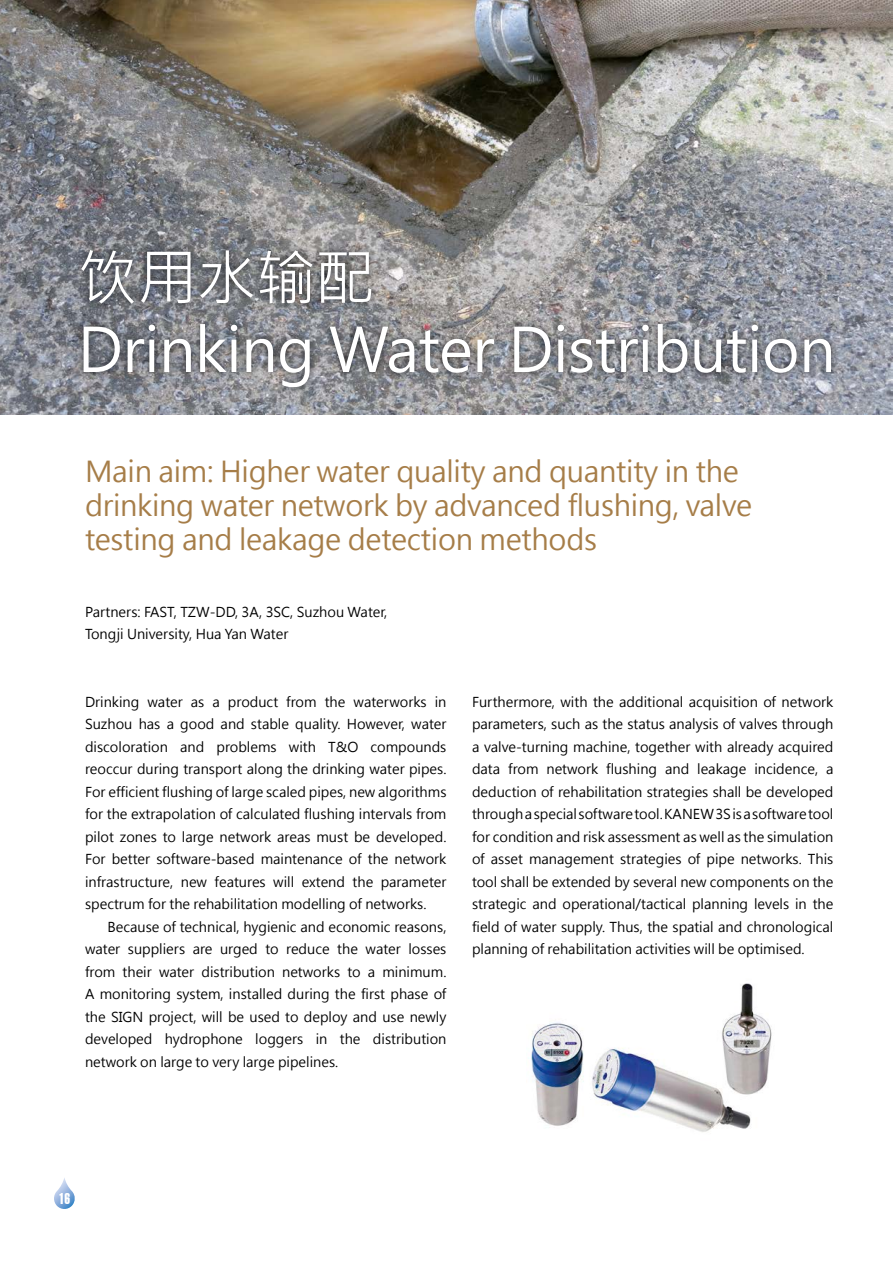
<style>
.page{position:relative;width:893px;height:1263px;background:#fff}
.page>*{position:absolute;margin:0;border:0;box-sizing:border-box;transform-origin:0 0}
.t1{font:60px/72px "Microsoft Jheng Hei";letter-spacing:-.01em;color:#fff}
.t2{font:28.5px/34.2px "Microsoft Jheng Hei";letter-spacing:-.01em;color:#a67d48}
.t3{font:15px "Swiss 911 BT Extra Compressed";color:#fff}
.t4{font:13.5px/22.5px "Microsoft Jheng Hei";color:#000;text-align:justify}
</style>
<div class="page">
<img style="left:0;top:0;width:893px;height:414px">
<div style="left:73px;top:242px;width:767px;height:153px;background:#000;opacity:.75"></div>
<img style="left:528px;top:983px;width:244px;height:149px">
<svg style="left:54px;top:1178px;width:21px;height:31px"></svg>
<h1 class="t1" style="left:78px;top:242px;width:759px">饮用水输配<br>Drinking Water Distribution</h1>
<h2 class="t2" style="left:85px;top:454px;width:669px">Main aim: Higher water quality and quantity in the drinking water network by advanced flushing, valve testing and leakage detection methods</h2>
<p class="t4" style="left:85px;top:600px;width:304px">Partners: FAST, TZW-DD, 3A, 3SC, Suzhou Water,<br>Tongji University, Hua Yan Water</p>
<p class="t4" style="left:85px;top:690px;width:363px">Drinking water as a product from the waterworks in Suzhou has a good and stable quality. However, water discoloration and problems with T&amp;O compounds reoccur during transport along the drinking water pipes.<br>For efficient flushing of large scaled pipes, new algorithms for the extrapolation of calculated flushing intervals from pilot zones to large network areas must be developed.<br>For better software-based maintenance of the network infrastructure, new features will extend the parameter spectrum for the rehabilitation modelling of networks.</p>
<p class="t4" style="left:85px;top:915px;width:363px;text-indent:23px">Because of technical, hygienic and economic reasons, water suppliers are urged to reduce the water losses from their water distribution networks to a minimum.<br>A monitoring system, installed during the first phase of the SIGN project, will be used to deploy and use newly developed hydrophone loggers in the distribution network on large to very large pipelines.</p>
<p class="t4" style="left:472px;top:690px;width:363px">Furthermore, with the additional acquisition of network parameters, such as the status analysis of valves through a valve-turning machine, together with already acquired data from network flushing and leakage incidence, a deduction of rehabilitation strategies shall be developed through a special software tool. KANEW 3S is a software tool for condition and risk assessment as well as the simulation of asset management strategies of pipe networks. This tool shall be extended by several new components on the strategic and operational/tactical planning levels in the field of water supply. Thus, the spatial and chronological planning of rehabilitation activities will be optimised.</p>
<p class="t3" style="left:59px;top:1190px;width:13px">16</p>
</div>
